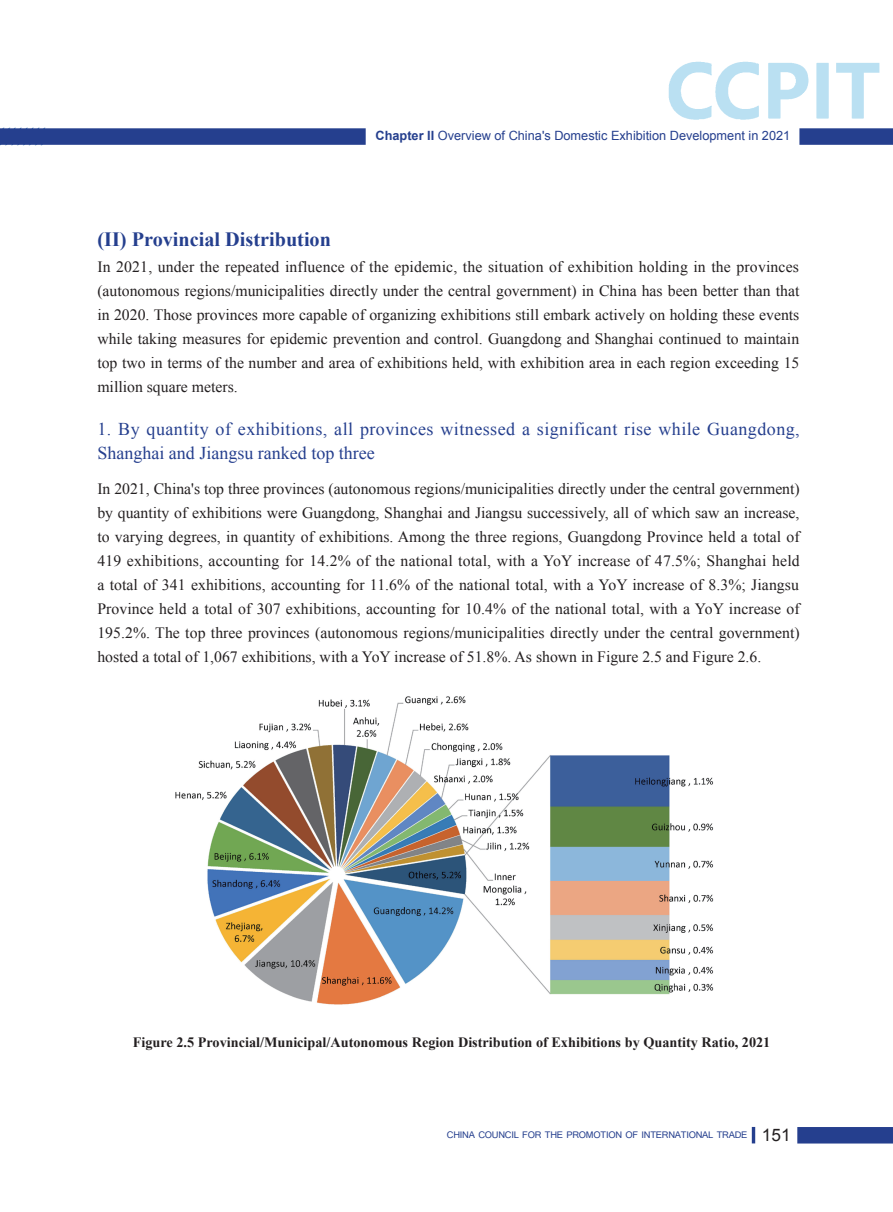
<style>
.page{position:relative;width:893px;height:1212px;background:#fff}
.page>*{position:absolute;margin:0;border:0;box-sizing:border-box;transform-origin:0 0}
.t1{font:700 20.25px "Times New Roman";color:#253f8e}
.t2{font:18px/24px "Times New Roman";letter-spacing:.025em;color:#253f8e}
.t3{font:17.25px "Arial";color:#231f20}
.t4{font:15.75px/24px "Times New Roman";color:#231f20;text-align:justify}
.t5{font:700 14.25px "Times New Roman";color:#231f20}
.t6{font:12.75px "Arial";color:#253f8e}
.t7{font:12px "Tunga";letter-spacing:-.02em;color:#253f8e}
.s1{font-weight:700}
</style>
<div class="page">
<div style="left:797px;top:1127px;width:96px;height:16px;background:#253f8e"></div>
<div style="left:799px;top:128px;width:94px;height:17px;background:#253f8e"></div>
<hr style="left:752px;top:1127px;width:3px;height:16px;background:#253f8e">
<img style="left:668px;top:61px;width:212px;height:59px">
<img style="left:0;top:127px;width:46px;height:19px">
<div style="left:0;top:128px;width:366px;height:17px;background:#253f8e"></div>
<img style="left:175px;top:696px;width:539px;height:309px">
<p class="t6" style="left:375px;top:127px;width:416px"><span class="s1">Chapter II</span> Overview of China's Domestic Exhibition Development in 2021</p>
<p class="t1" style="left:97px;top:225px;width:235px">(II) Provincial Distribution</p>
<p class="t4" style="left:97px;top:254px;width:704px">In 2021, under the repeated influence of the epidemic, the situation of exhibition holding in the provinces (autonomous regions/municipalities directly under the central government) in China has been better than that in 2020. Those provinces more capable of organizing exhibitions still embark actively on holding these events while taking measures for epidemic prevention and control. Guangdong and Shanghai continued to maintain top two in terms of the number and area of exhibitions held, with exhibition area in each region exceeding 15 million square meters.</p>
<p class="t2" style="left:97px;top:417px;width:704px">1. By quantity of exhibitions, all provinces witnessed a significant rise while Guangdong,<br>Shanghai and Jiangsu ranked top three</p>
<p class="t4" style="left:97px;top:476px;width:704px">In 2021, China's top three provinces (autonomous regions/municipalities directly under the central government) by quantity of exhibitions were Guangdong, Shanghai and Jiangsu successively, all of which saw an increase, to varying degrees, in quantity of exhibitions. Among the three regions, Guangdong Province held a total of 419 exhibitions, accounting for 14.2% of the national total, with a YoY increase of 47.5%; Shanghai held a total of 341 exhibitions, accounting for 11.6% of the national total, with a YoY increase of 8.3%; Jiangsu Province held a total of 307 exhibitions, accounting for 10.4% of the national total, with a YoY increase of 195.2%. The top three provinces (autonomous regions/municipalities directly under the central government) hosted a total of 1,067 exhibitions, with a YoY increase of 51.8%. As shown in Figure 2.5 and Figure 2.6.</p>
<p class="t5" style="left:133px;top:1032px;width:639px">Figure 2.5 Provincial/Municipal/Autonomous Region Distribution of Exhibitions by Quantity Ratio, 2021</p>
<p class="t7" style="left:447px;top:1126px;width:302px">CHINA COUNCIL FOR THE PROMOTION OF INTERNATIONAL TRADE</p>
<p class="t3" style="left:762px;top:1124px;width:30px">151</p>
</div>
